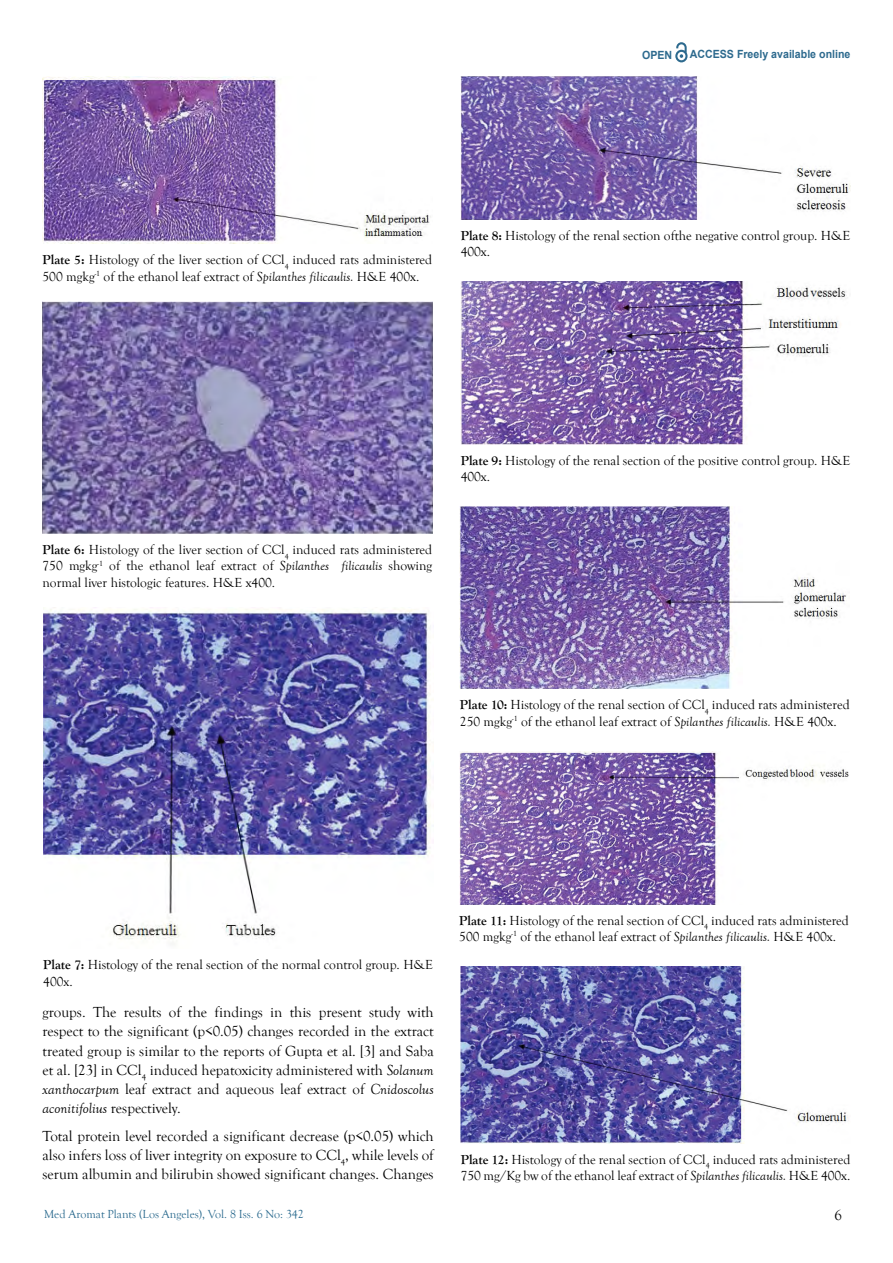
<style>
.page{position:relative;width:893px;height:1263px;background:#fff}
.page>*{position:absolute;margin:0;border:0;box-sizing:border-box;transform-origin:0 0}
.t1{font:15px/19.2px "Goudy Old Style T";color:#000;text-align:justify}
.t2{font:13.5px/16.2px "Goudy Old Style T";color:#000}
.t3{font:12px "Goudy Old Style T";color:#2c6b8f}
.t4{font:700 11.25px "Arial";color:#2d6a8e;scale:.94 1}
.s1{font-weight:700}
.s2{font-style:italic}
</style>
<div class="page">
<svg style="left:675px;top:43px;width:12px;height:19px"></svg>
<img style="left:43px;top:77px;width:388px;height:167px">
<img style="left:43px;top:302px;width:389px;height:231px">
<img style="left:43px;top:608px;width:388px;height:331px">
<img style="left:461px;top:77px;width:389px;height:142px">
<img style="left:461px;top:282px;width:386px;height:162px">
<img style="left:460px;top:507px;width:387px;height:182px">
<img style="left:459px;top:751px;width:390px;height:153px">
<img style="left:461px;top:966px;width:388px;height:177px">
<p class="t4" style="left:642px;top:47px;width:34px">OPEN</p>
<p class="t4" style="left:690px;top:46px;width:172px">ACCESS Freely available online</p>
<p class="t2" style="left:43px;top:252px;width:391px"><span class="s1">Plate 5:</span> Histology of the liver section of CCl<sub>4</sub> induced rats administered<br>500 mgkg<sup>-1</sup> of the ethanol leaf extract of <span class="s2">Spilanthes filicaulis.</span> H&amp;E 400x.</p>
<p class="t2" style="left:461px;top:228px;width:391px"><span class="s1">Plate 8:</span> Histology of the renal section ofthe negative control group. H&amp;E<br>400x.</p>
<p class="t2" style="left:43px;top:542px;width:391px;text-align:justify"><span class="s1">Plate 6:</span> Histology of the liver section of CCl<sub>4</sub> induced rats administered 750 mgkg<sup>-1</sup> of the ethanol leaf extract of <span class="s2">Spilanthes filicaulis</span> showing normal liver histologic features. H&amp;E x400.</p>
<p class="t2" style="left:461px;top:453px;width:391px"><span class="s1">Plate 9:</span> Histology of the renal section of the positive control group. H&amp;E<br>400x.</p>
<p class="t2" style="left:460px;top:697px;width:391px"><span class="s1">Plate 10:</span> Histology of the renal section of CCl<sub>4</sub> induced rats administered<br>250 mgkg<sup>-1</sup> of the ethanol leaf extract of <span class="s2">Spilanthes filicaulis.</span> H&amp;E 400x.</p>
<p class="t2" style="left:43px;top:957px;width:391px"><span class="s1">Plate 7:</span> Histology of the renal section of the normal control group. H&amp;E<br>400x.</p>
<p class="t1" style="left:43px;top:1003px;width:393px">groups. The results of the findings in this present study with respect to the significant (p&lt;0.05) changes recorded in the extract treated group is similar to the reports of Gupta et al. [3] and Saba et al. [23] in CCl<sub>4</sub> induced hepatoxicity administered with <span class="s2">Solanum xanthocarpum</span> leaf extract and aqueous leaf extract of <span class="s2">Cnidoscolus aconitifolius</span> respectively.</p>
<p class="t1" style="left:43px;top:1127px;width:393px">Total protein level recorded a significant decrease (p&lt;0.05) which also infers loss of liver integrity on exposure to CCl<sub>4</sub>, while levels of serum albumin and bilirubin showed significant changes. Changes</p>
<p class="t3" style="left:44px;top:1207px;width:261px">Med Aromat Plants (Los Angeles), Vol. 8 Iss. 6 No: 342</p>
<p class="t2" style="left:459px;top:912px;width:391px"><span class="s1">Plate 11:</span> Histology of the renal section of CCl<sub>4</sub> induced rats administered<br>500 mgkg<sup>-1</sup> of the ethanol leaf extract of <span class="s2">Spilanthes filicaulis.</span> H&amp;E 400x.</p>
<p class="t2" style="left:461px;top:1151px;width:391px"><span class="s1">Plate 12:</span> Histology of the renal section of CCl<sub>4</sub> induced rats administered<br>750 mg/Kg bw of the ethanol leaf extract of <span class="s2">Spilanthes filicaulis.</span> H&amp;E 400x.</p>
<p class="t1" style="left:834px;top:1206px;width:9px">6</p>
</div>
